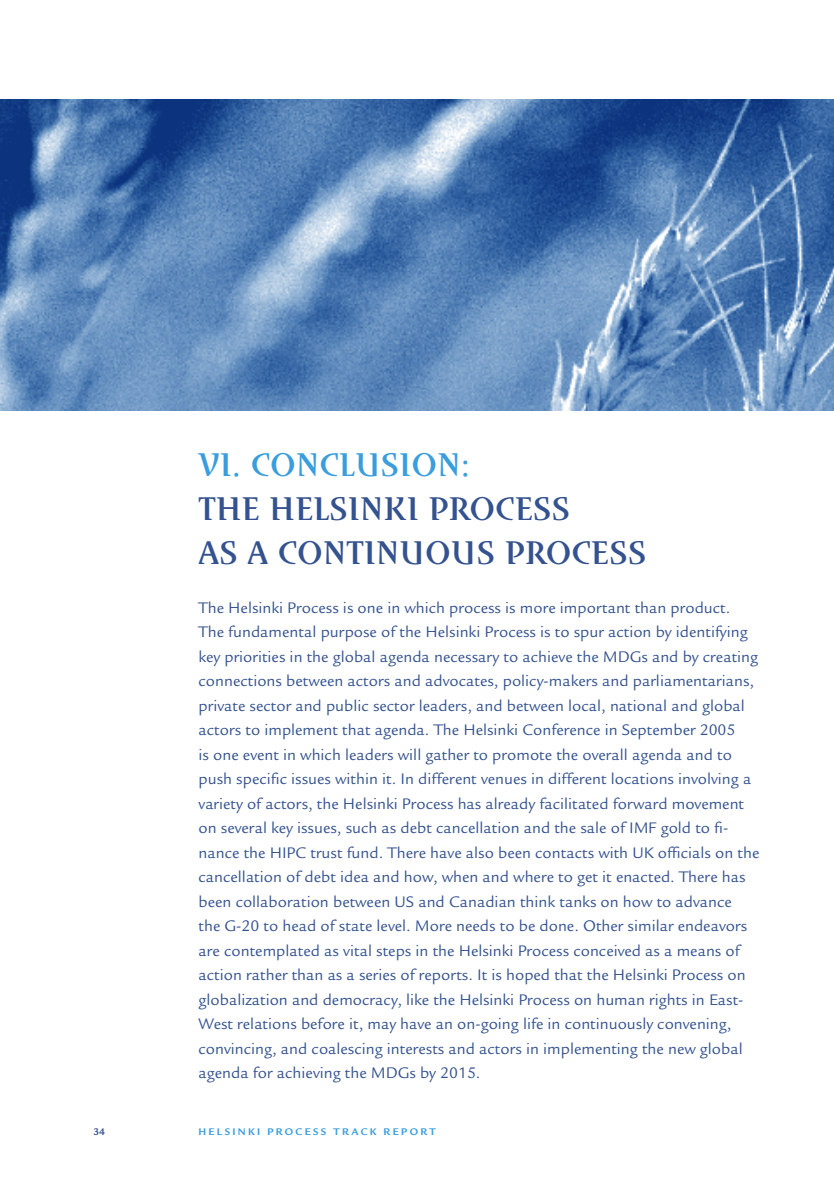
<style>
.page{position:relative;width:834px;height:1181px;background:#fff}
.page>*{position:absolute;margin:0;border:0;box-sizing:border-box;transform-origin:0 0}
.Leipis{font:500 36.75px "Runa Serif";color:#33528f}
.Leipis-2{font:500 36.75px "Runa Serif";color:#3a9dde}
.Leipis-3{font:16.62px/24.5px "Legacy Sans";color:#33528f}
.t1{font:700 10.5px "Legacy Sans";letter-spacing:.22em;color:#3a9dde}
.t2{font:700 10.5px "Legacy Sans";color:#33528f}
</style>
<div class="page">
<img style="left:0;top:99px;width:833px;height:311px">
<p class="Leipis-2" style="left:198px;top:446px;width:273px">VI. CONCLUSION:</p>
<p class="Leipis" style="left:198px;top:490px;width:373px">THE HELSINKI PROCESS</p>
<p class="Leipis" style="left:198px;top:534px;width:449px">AS A CONTINUOUS PROCESS</p>
<p class="Leipis-3" style="left:198px;top:595px;width:562px">The Helsinki Process is one in which process is more important than product.<br>The fundamental purpose of the Helsinki Process is to spur action by identifying key priorities in the global agenda necessary to achieve the MDGs and by creating connections between actors and advocates, policy-makers and parliamentarians, private sector and public sector leaders, and between local, national and global actors to implement that agenda. The Helsinki Conference in September 2005<br>is one event in which leaders will gather to promote the overall agenda and to push specific issues within it. In different venues in different locations involving a variety of actors, the Helsinki Process has already facilitated forward movement on several key issues, such as debt cancellation and the sale of IMF gold to fi&shy;nance the HIPC trust fund. There have also been contacts with UK officials on the cancellation of debt idea and how, when and where to get it enacted. There has been collaboration between US and Canadian think tanks on how to advance<br>the G-20 to head of state level. More needs to be done. Other similar endeavors are contemplated as vital steps in the Helsinki Process conceived as a means of action rather than as a series of reports. It is hoped that the Helsinki Process on globalization and democracy, like the Helsinki Process on human rights in East-West relations before it, may have an on-going life in continuously convening, convincing, and coalescing interests and actors in implementing the new global agenda for achieving the MDGs by 2015.</p>
<p class="t2" style="left:93px;top:1125px;width:13px">34</p>
<p class="t1" style="left:198px;top:1125px;width:239px">HELSINKI PROCESS TRACK REPORT</p>
</div>
